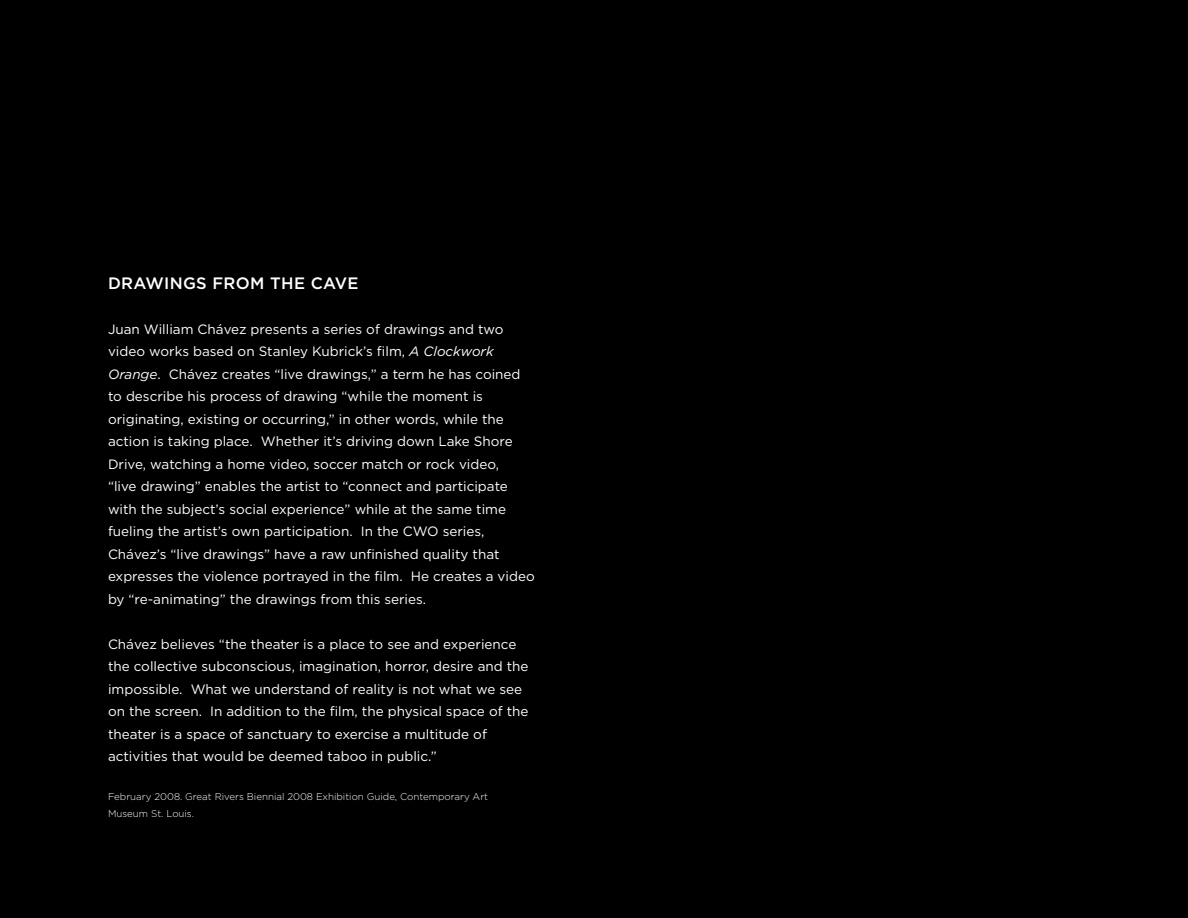
<style>
.page{position:relative;width:1188px;height:918px;background:#000}
.page>*{position:absolute;margin:0;border:0;box-sizing:border-box;transform-origin:0 0}
.t1{font:500 16.5px "Gotham";letter-spacing:.02em;color:#fff}
.t2{font:13.5px/22.5px "Gotham";color:#fff}
.t3{font:300 9.75px/16.5px "Gotham";color:#fff}
.s1{font-style:italic}
</style>
<div class="page">
<p class="t1" style="left:108px;top:273px;width:252px">DRAWINGS FROM THE CAVE</p>
<p class="t2" style="left:108px;top:317px;width:428px">Juan William Chávez presents a series of drawings and two video works based on Stanley Kubrick’s film, <span class="s1">A Clockwork Orange</span>. Chávez creates “live drawings,” a term he has coined to describe his process of drawing “while the moment is originating, existing or occurring,” in other words, while the action is taking place. Whether it’s driving down Lake Shore Drive, watching a home video, soccer match or rock video,<br>“live drawing” enables the artist to “connect and participate with the subject’s social experience” while at the same time fueling the artist’s own participation. I n the CWO series, Chávez’s “live drawings” have a raw unfinished quality that expresses the violence portrayed in the film. He creates a video by “re-animating” the drawings from this series.</p>
<p class="t2" style="left:108px;top:632px;width:422px">Chávez believes “the theater is a place to see and experience the collective subconscious, imagination, horror, desire and the impossible. What we understand of reality is not what we see on the screen. I n addition to the film, the physical space of the theater is a space of sanctuary to exercise a multitude of activities that would be deemed taboo in public.”</p>
<p class="t3" style="left:108px;top:788px;width:382px">February 2008. Great Rivers Biennial 2008 Exhibition Guide, Contemporary Art<br>Museum St. Louis.</p>
</div>
